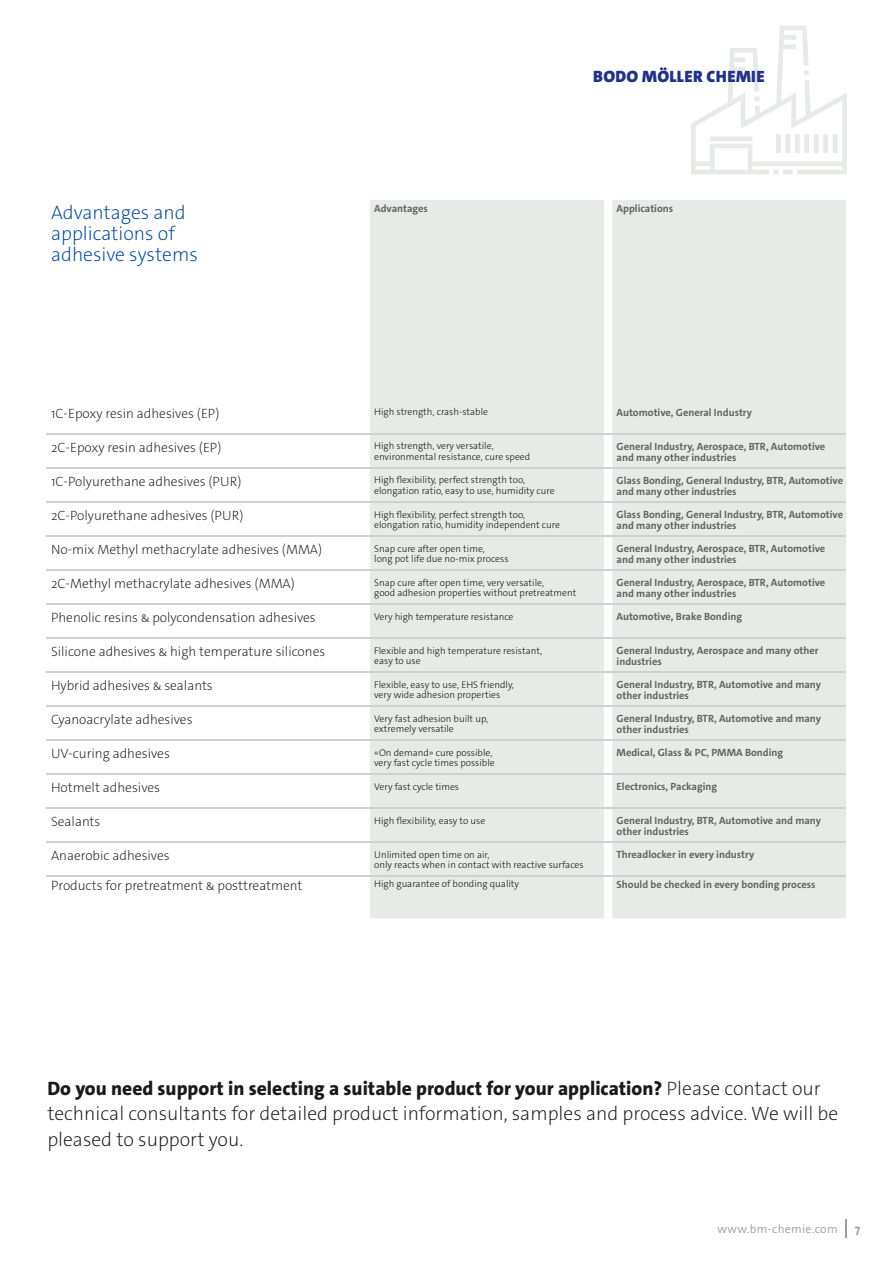
<style>
.page{position:relative;width:893px;height:1263px;background:#fff}
.page>*{position:absolute;margin:0;border:0;box-sizing:border-box;transform-origin:0 0}
.t1{font:200 19.5px/25.5px "The Sans E4 s";color:#1a1a18}
.t2{font:200 19.5px/21.3px "The Sans E4 s";color:#004799}
.t3{font:900 16.5px "The Sans E4 s";letter-spacing:.02em;color:#223387}
.t4{font:200 13.5px "The Sans E4 s";color:#1a1a18}
.t5{font:300 12px "The Sans E4 s";letter-spacing:.025em;color:#9ba09f}
.t6{font:700 12px "The Sans E4 s";color:#9ba09f}
.t7{font:700 10.5px/10.6px "The Sans E4 s";color:#616461}
.t8{font:300 9.75px/10.6px "The Sans E4 s";color:#1a1a18}
.s1{font-weight:800}
</style>
<div class="page">
<svg style="left:691px;top:26px;width:156px;height:148px"></svg>
<svg style="left:846px;top:1219px;width:1px;height:19px"></svg>
<div style="left:370px;top:200px;width:476px;height:718px;background:#e7ebe8"></div>
<hr style="left:47px;top:433px;width:323px;height:1px;background:#cdd2d0">
<hr style="left:370px;top:433px;width:234px;height:1px;background:#cdd2d0">
<hr style="left:612px;top:433px;width:234px;height:1px;background:#cdd2d0">
<hr style="left:47px;top:467px;width:323px;height:1px;background:#cdd2d0">
<hr style="left:370px;top:467px;width:234px;height:1px;background:#cdd2d0">
<hr style="left:612px;top:467px;width:234px;height:1px;background:#cdd2d0">
<hr style="left:47px;top:501px;width:323px;height:1px;background:#cdd2d0">
<hr style="left:370px;top:501px;width:234px;height:1px;background:#cdd2d0">
<hr style="left:612px;top:501px;width:234px;height:1px;background:#cdd2d0">
<hr style="left:47px;top:535px;width:323px;height:1px;background:#cdd2d0">
<hr style="left:370px;top:535px;width:234px;height:1px;background:#cdd2d0">
<hr style="left:612px;top:535px;width:234px;height:1px;background:#cdd2d0">
<hr style="left:47px;top:569px;width:323px;height:1px;background:#cdd2d0">
<hr style="left:370px;top:569px;width:234px;height:1px;background:#cdd2d0">
<hr style="left:612px;top:569px;width:234px;height:1px;background:#cdd2d0">
<hr style="left:47px;top:603px;width:323px;height:1px;background:#cdd2d0">
<hr style="left:370px;top:603px;width:234px;height:1px;background:#cdd2d0">
<hr style="left:612px;top:603px;width:234px;height:1px;background:#cdd2d0">
<hr style="left:47px;top:637px;width:323px;height:1px;background:#cdd2d0">
<hr style="left:370px;top:637px;width:234px;height:1px;background:#cdd2d0">
<hr style="left:612px;top:637px;width:234px;height:1px;background:#cdd2d0">
<hr style="left:47px;top:671px;width:323px;height:1px;background:#cdd2d0">
<hr style="left:370px;top:671px;width:234px;height:1px;background:#cdd2d0">
<hr style="left:612px;top:671px;width:234px;height:1px;background:#cdd2d0">
<hr style="left:47px;top:705px;width:323px;height:1px;background:#cdd2d0">
<hr style="left:370px;top:705px;width:234px;height:1px;background:#cdd2d0">
<hr style="left:612px;top:705px;width:234px;height:1px;background:#cdd2d0">
<hr style="left:47px;top:739px;width:323px;height:1px;background:#cdd2d0">
<hr style="left:370px;top:739px;width:234px;height:1px;background:#cdd2d0">
<hr style="left:612px;top:739px;width:234px;height:1px;background:#cdd2d0">
<hr style="left:47px;top:773px;width:323px;height:1px;background:#cdd2d0">
<hr style="left:370px;top:773px;width:234px;height:1px;background:#cdd2d0">
<hr style="left:612px;top:773px;width:234px;height:1px;background:#cdd2d0">
<hr style="left:47px;top:807px;width:323px;height:1px;background:#cdd2d0">
<hr style="left:370px;top:807px;width:234px;height:1px;background:#cdd2d0">
<hr style="left:612px;top:807px;width:234px;height:1px;background:#cdd2d0">
<hr style="left:47px;top:841px;width:323px;height:1px;background:#cdd2d0">
<hr style="left:370px;top:841px;width:234px;height:1px;background:#cdd2d0">
<hr style="left:612px;top:841px;width:234px;height:1px;background:#cdd2d0">
<hr style="left:47px;top:875px;width:323px;height:1px;background:#cdd2d0">
<hr style="left:370px;top:875px;width:234px;height:1px;background:#cdd2d0">
<hr style="left:612px;top:875px;width:234px;height:1px;background:#cdd2d0">
<h2 class="t3" style="left:593px;top:66px;width:173px">BODO MÖLLER CHEMIE</h2>
<h1 class="t2" style="left:51px;top:201px;width:148px">Advantages and applications of adhesive systems</h1>
<p class="t7" style="left:374px;top:203px;width:55px">Advantages</p>
<p class="t7" style="left:617px;top:203px;width:58px">Applications</p>
<h3 class="t4" style="left:51px;top:405px;width:170px">1C-Epoxy resin adhesives (EP)</h3>
<p class="t8" style="left:374px;top:407px;width:115px">High strength, crash-stable</p>
<p class="t7" style="left:617px;top:407px;width:137px">Automotive, General Industry</p>
<h3 class="t4" style="left:51px;top:439px;width:172px">2C-Epoxy resin adhesives (EP)</h3>
<p class="t8" style="left:374px;top:441px;width:158px">High strength, very versatile, environmental resistance, cure speed</p>
<p class="t7" style="left:617px;top:441px;width:210px">General Industry, Aerospace, BTR, Automotive and many other industries</p>
<h3 class="t4" style="left:51px;top:473px;width:192px">1C-Polyurethane adhesives (PUR)</h3>
<p class="t8" style="left:374px;top:475px;width:182px">High flexibility, perfect strength too, elongation ratio, easy to use, humidity cure</p>
<p class="t7" style="left:617px;top:475px;width:228px">Glass Bonding, General Industry, BTR, Automotive and many other industries</p>
<h3 class="t4" style="left:51px;top:507px;width:194px">2C-Polyurethane adhesives (PUR)</h3>
<p class="t8" style="left:374px;top:509px;width:187px">High flexibility, perfect strength too, elongation ratio, humidity independent cure</p>
<p class="t7" style="left:617px;top:509px;width:228px">Glass Bonding, General Industry, BTR, Automotive and many other industries</p>
<h3 class="t4" style="left:51px;top:541px;width:273px">No-mix Methyl methacrylate adhesives (MMA)</h3>
<p class="t8" style="left:374px;top:543px;width:136px">Snap cure after open time,<br>long pot life due no-mix process</p>
<p class="t7" style="left:617px;top:543px;width:210px">General Industry, Aerospace, BTR, Automotive and many other industries</p>
<h3 class="t4" style="left:51px;top:575px;width:245px">2C-Methyl methacrylate adhesives (MMA)</h3>
<p class="t8" style="left:374px;top:577px;width:204px">Snap cure after open time, very versatile,<br>good adhesion properties without pretreatment</p>
<p class="t7" style="left:617px;top:577px;width:210px">General Industry, Aerospace, BTR, Automotive and many other industries</p>
<h3 class="t4" style="left:51px;top:609px;width:266px">Phenolic resins &amp; polycondensation adhesives</h3>
<p class="t8" style="left:374px;top:611px;width:141px">Very high temperature resistance</p>
<p class="t7" style="left:617px;top:611px;width:127px">Automotive, Brake Bonding</p>
<h3 class="t4" style="left:51px;top:643px;width:276px">Silicone adhesives &amp; high temperature silicones</h3>
<p class="t8" style="left:374px;top:645px;width:169px">Flexible and high temperature resistant, easy to use</p>
<p class="t7" style="left:617px;top:645px;width:203px">General Industry, Aerospace and many other industries</p>
<h3 class="t4" style="left:51px;top:677px;width:163px">Hybrid adhesives &amp; sealants</h3>
<p class="t8" style="left:374px;top:679px;width:141px">Flexible, easy to use, EHS friendly, very wide adhesion properties</p>
<p class="t7" style="left:617px;top:679px;width:206px">General Industry, BTR, Automotive and many other industries</p>
<h3 class="t4" style="left:51px;top:711px;width:143px">Cyanoacrylate adhesives</h3>
<p class="t8" style="left:374px;top:713px;width:116px">Very fast adhesion built up, extremely versatile</p>
<p class="t7" style="left:617px;top:713px;width:206px">General Industry, BTR, Automotive and many other industries</p>
<h3 class="t4" style="left:51px;top:745px;width:120px">UV-curing adhesives</h3>
<p class="t8" style="left:374px;top:747px;width:122px">«On demand» cure possible, very fast cycle times possible</p>
<p class="t7" style="left:617px;top:747px;width:168px">Medical, Glass &amp; PC, PMMA Bonding</p>
<h3 class="t4" style="left:51px;top:779px;width:111px">Hotmelt adhesives</h3>
<p class="t8" style="left:374px;top:781px;width:86px">Very fast cycle times</p>
<p class="t7" style="left:617px;top:781px;width:102px">Electronics, Packaging</p>
<h3 class="t4" style="left:51px;top:813px;width:51px">Sealants</h3>
<p class="t8" style="left:374px;top:815px;width:113px">High flexibility, easy to use</p>
<p class="t7" style="left:617px;top:815px;width:206px">General Industry, BTR, Automotive and many other industries</p>
<h3 class="t4" style="left:51px;top:847px;width:120px">Anaerobic adhesives</h3>
<p class="t8" style="left:374px;top:849px;width:211px">Unlimited open time on air,<br>only reacts when in contact with reactive surfaces</p>
<p class="t7" style="left:617px;top:849px;width:139px">Threadlocker in every industry</p>
<h3 class="t4" style="left:51px;top:877px;width:253px">Products for pretreatment &amp; posttreatment</h3>
<p class="t8" style="left:374px;top:879px;width:146px">High guarantee of bonding quality</p>
<p class="t7" style="left:617px;top:879px;width:201px">Should be checked in every bonding process</p>
<h1 class="t1" style="left:47px;top:1075px;width:792px"><span class="s1">Do you need support in selecting a suitable product for your application?</span> Please contact our technical consultants for detailed product information, samples and process advice. We will be pleased to support you.</h1>
<p class="t5" style="left:718px;top:1221px;width:122px">www.bm-chemie.com</p>
<p class="t6" style="left:855px;top:1221px;width:7px">7</p>
</div>
